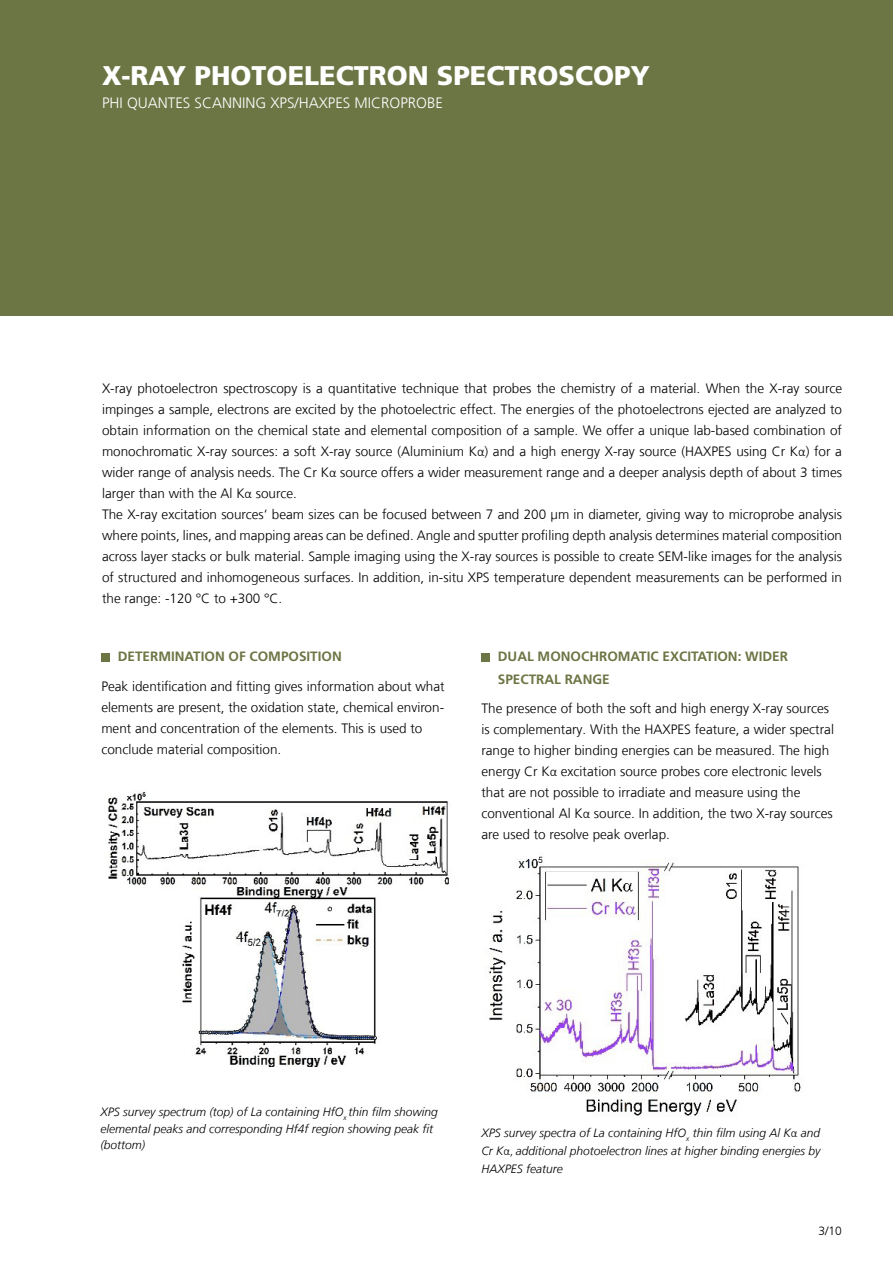
<style>
.page{position:relative;width:893px;height:1263px;background:#fff}
.page>*{position:absolute;margin:0;border:0;box-sizing:border-box;transform-origin:0 0}
.t1{font:900 27px "Frutiger LT Com";color:#fff}
.t2{font:300 15px "Frutiger LT Com";color:#fff}
.t3{font:300 13.5px/21px "Frutiger LT Com";color:#000}
.t4{font:700 13.5px/22.5px "Frutiger LT Com";color:#6c7544}
.t5{font:italic 300 12px/16.5px "Frutiger LT Com";color:#000}
.t6{font:300 12px "Frutiger LT Com";color:#000}
.s1{font-family:"Calibri"}
.s2{font-family:"Calibri";font-style:normal}
</style>
<div class="page">
<div style="left:0;top:0;width:893px;height:315px;background:#6c7544"></div>
<div style="left:101px;top:653px;width:9px;height:8px;background:#6c7544"></div>
<img style="left:108px;top:792px;width:341px;height:274px">
<div style="left:481px;top:653px;width:9px;height:8px;background:#6c7544"></div>
<img style="left:489px;top:856px;width:312px;height:260px">
<h1 class="t1" style="left:102px;top:60px;width:549px">X-RAY PHOTOELECTRON SPECTROSCOPY</h1>
<p class="t2" style="left:102px;top:94px;width:342px">PHI QUANTES SCANNING XPS/HAXPES MICROPROBE</p>
<p class="t3" style="left:102px;top:378px;width:742px">X-ray photoelectron spectroscopy is a quantitative technique that probes the chemistry of a material. When the X-ray source impinges a sample, electrons are excited by the photoelectric effect. The energies of the photoelectrons ejected are analyzed to obtain information on the chemical state and elemental composition of a sample. We offer a unique lab-based combination of monochromatic X-ray sources: a soft X-ray source (Aluminium K<span class="s1">α</span>) and a high energy X-ray source (HAXPES using Cr K<span class="s1">α</span>) for a wider range of analysis needs. The Cr K<span class="s1">α</span> source offers a wider measurement range and a deeper analysis depth of about 3 times larger than with the Al K<span class="s1">α</span> source.<br>The X-ray excitation sources‘ beam sizes can be focused between 7 and 200 µm in diameter, giving way to microprobe analysis where points, lines, and mapping areas can be defined. Angle and sputter profiling depth analysis determines material composition across layer stacks or bulk material. Sample imaging using the X-ray sources is possible to create SEM-like images for the analysis of structured and inhomogeneous surfaces. In addition, in-situ XPS temperature dependent measurements can be performed in the range: -120 °C to +300 °C.</p>
<p class="t4" style="left:118px;top:645px;width:225px">DETERMINATION OF COMPOSITION</p>
<p class="t3" style="left:101px;top:676px;width:345px">Peak identification and fitting gives information about what elements are present, the oxidation state, chemical environ&shy;ment and concentration of the elements. This is used to conclude material composition.</p>
<p class="t4" style="left:498px;top:645px;width:292px">DUAL MONOCHROMATIC EXCITATION: WIDER<br>SPECTRAL RANGE</p>
<p class="t3" style="left:481px;top:698px;width:354px">The presence of both the soft and high energy X-ray sources is complementary. With the HAXPES feature, a wider spectral range to higher binding energies can be measured. The high energy Cr K<span class="s1">α</span> excitation source probes core electronic levels that are not possible to irradiate and measure using the conventional Al K<span class="s1">α</span> source. In addition, the two X-ray sources are used to resolve peak overlap.</p>
<p class="t5" style="left:100px;top:1104px;width:339px">XPS survey spectrum (top) of La containing HfO<sub>x</sub> thin film showing elemental peaks and corresponding Hf4f region showing peak fit (bottom)</p>
<p class="t5" style="left:481px;top:1124px;width:341px;line-height:18px;text-align:justify">XPS survey spectra of La containing HfO<sub>x</sub> thin film using Al K<span class="s2">α</span> and Cr K<span class="s2">α,</span> additional photoelectron lines at higher binding energies by HAXPES feature</p>
<p class="t6" style="left:819px;top:1224px;width:25px">3/10</p>
</div>
